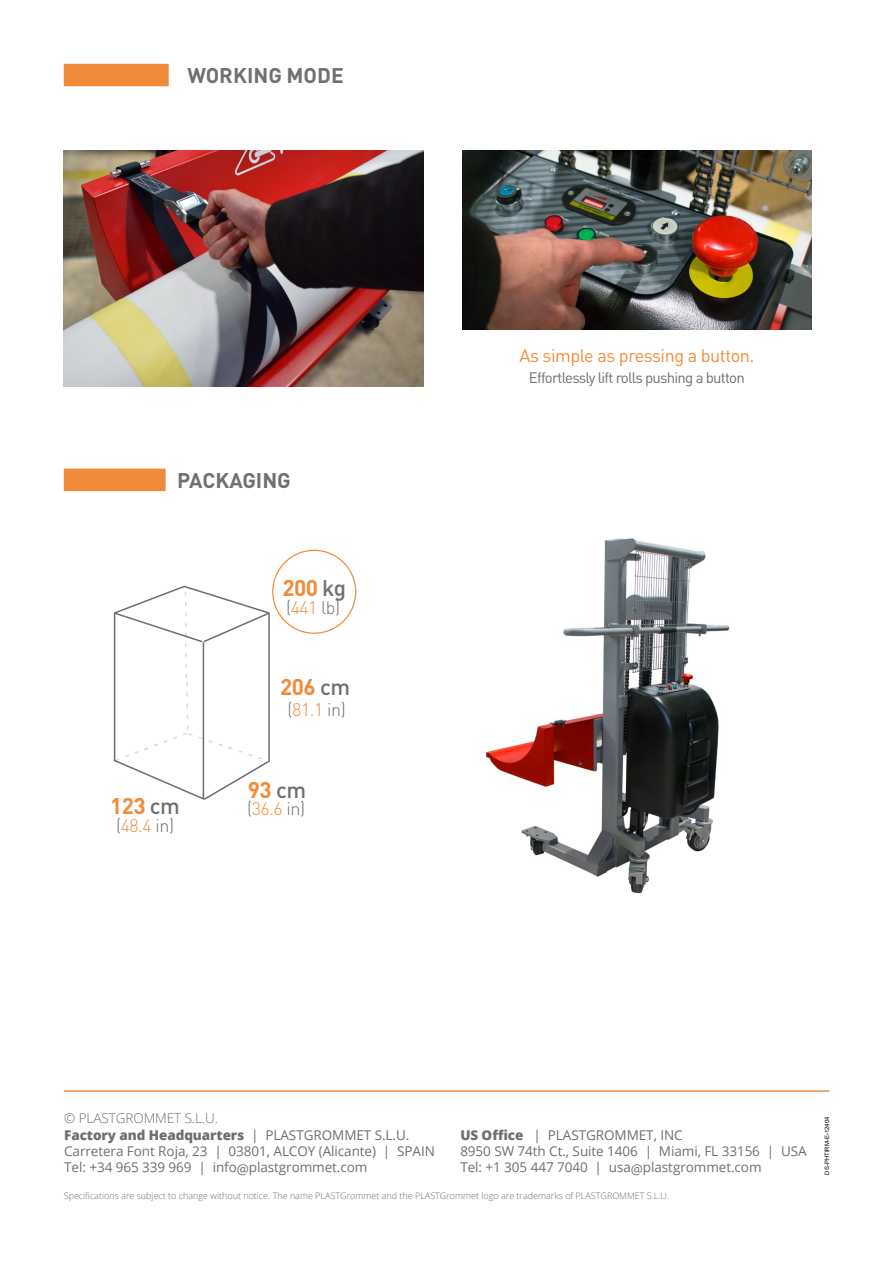
<style>
.page{position:relative;width:893px;height:1263px;background:#fff}
.page>*{position:absolute;margin:0;border:0;box-sizing:border-box;transform-origin:0 0}
.t1{font:700 22.5px "DIN Pro";letter-spacing:-.025em;color:#f28b39}
.t2{font:700 21px "DIN Pro";color:#71706f}
.t3{font:300 18px "DIN Pro";letter-spacing:-.025em;color:#706f6f}
.t4{font:18px "DIN Pro";letter-spacing:-.025em;color:#f28b39}
.t5{font:15px "DIN Pro";letter-spacing:-.05em;color:#706f6f}
.t6{font:13.5px/16.2px "Open Sans";letter-spacing:-.005em;color:#706f6f}
.t7{font:300 9px "Open Sans";color:#706f6f}
.t8{font:6px "Arial";color:#000}
.s1{font-weight:500;color:#706f6f}
.s2{color:#f28b39}
.s3{font-weight:300}
.s4{font-weight:800}
</style>
<div class="page">
<div style="left:64px;top:64px;width:105px;height:22px;background:#f28b39"></div>
<div style="left:64px;top:469px;width:102px;height:22px;background:#f28b39"></div>
<svg style="left:186px;top:674px;width:2px;height:12px"></svg>
<hr style="left:203px;top:642px;width:1px;height:157px;background:#706f6f">
<hr style="left:268px;top:612px;width:2px;height:150px;background:#706f6f">
<hr style="left:114px;top:612px;width:1px;height:149px;background:#706f6f">
<svg style="left:113px;top:726px;width:157px;height:74px"></svg>
<svg style="left:113px;top:585px;width:157px;height:62px"></svg>
<img style="left:64px;top:151px;width:360px;height:236px">
<img style="left:486px;top:538px;width:244px;height:356px">
<img style="left:463px;top:151px;width:348px;height:179px">
<hr style="left:64px;top:1090px;width:765px;height:2px;background:#f28c44">
<h2 class="t2" style="left:187px;top:61px;width:158px">WORKING MODE</h2>
<h2 class="t2" style="left:177px;top:466px;width:115px">PACKAGING</h2>
<h1 class="t1" style="left:282px;top:572px;width:65px">200 <span class="s1">kg</span></h1>
<h3 class="t3" style="left:286px;top:595px;width:56px">(<span class="s2">441</span> lb)</h3>
<h1 class="t1" style="left:280px;top:672px;width:71px">206 <span class="s1">cm</span></h1>
<h1 class="t1" style="left:110px;top:791px;width:71px">123 <span class="s1">cm</span></h1>
<h3 class="t3" style="left:116px;top:813px;width:60px">(<span class="s2">48.4</span> in)</h3>
<h3 class="t3" style="left:288px;top:697px;width:60px">(<span class="s2">81.1</span> in)</h3>
<h1 class="t1" style="left:248px;top:775px;width:60px">93 <span class="s1">cm</span></h1>
<h3 class="t3" style="left:247px;top:796px;width:60px">(<span class="s2">36.6</span> in)</h3>
<h3 class="t4" style="left:519px;top:343px;width:236px">As simple as pressing a button.</h3>
<p class="t5" style="left:529px;top:368px;width:217px">Effortlessly lift rolls pushing a button</p>
<p class="t6" style="left:64px;top:1110px;width:372px"><span class="s3">© PLASTGROMMET S.L.U.<br></span><span class="s4">Factory and Headquarters</span> | PLASTGROMMET S.L.U.<br>Carretera Font Roja, 23 | 03801, ALCOY (Alicante) | SPAIN Tel: +34 965 339 969 | info@plastgrommet.com</p>
<p class="t6" style="left:460px;top:1126px;width:348px"><span class="s4">US Office</span> | PLASTGROMMET, INC<br>8950 SW 74th Ct., Suite 1406 | Miami, FL 33156 | USA<br>Tel: +1 305 447 7040 | usa@plastgrommet.com</p>
<p class="t7" style="left:64px;top:1190px;width:607px">Specifications are subject to change without notice. The name PLASTGrommet and the PLASTGrommet logo are trademarks of PLASTGROMMET S.L.U.</p>
<p class="t8" style="left:823px;top:1174px;width:60px;rotate:-90deg">DS-PHTIRM-E-12404</p>
</div>
